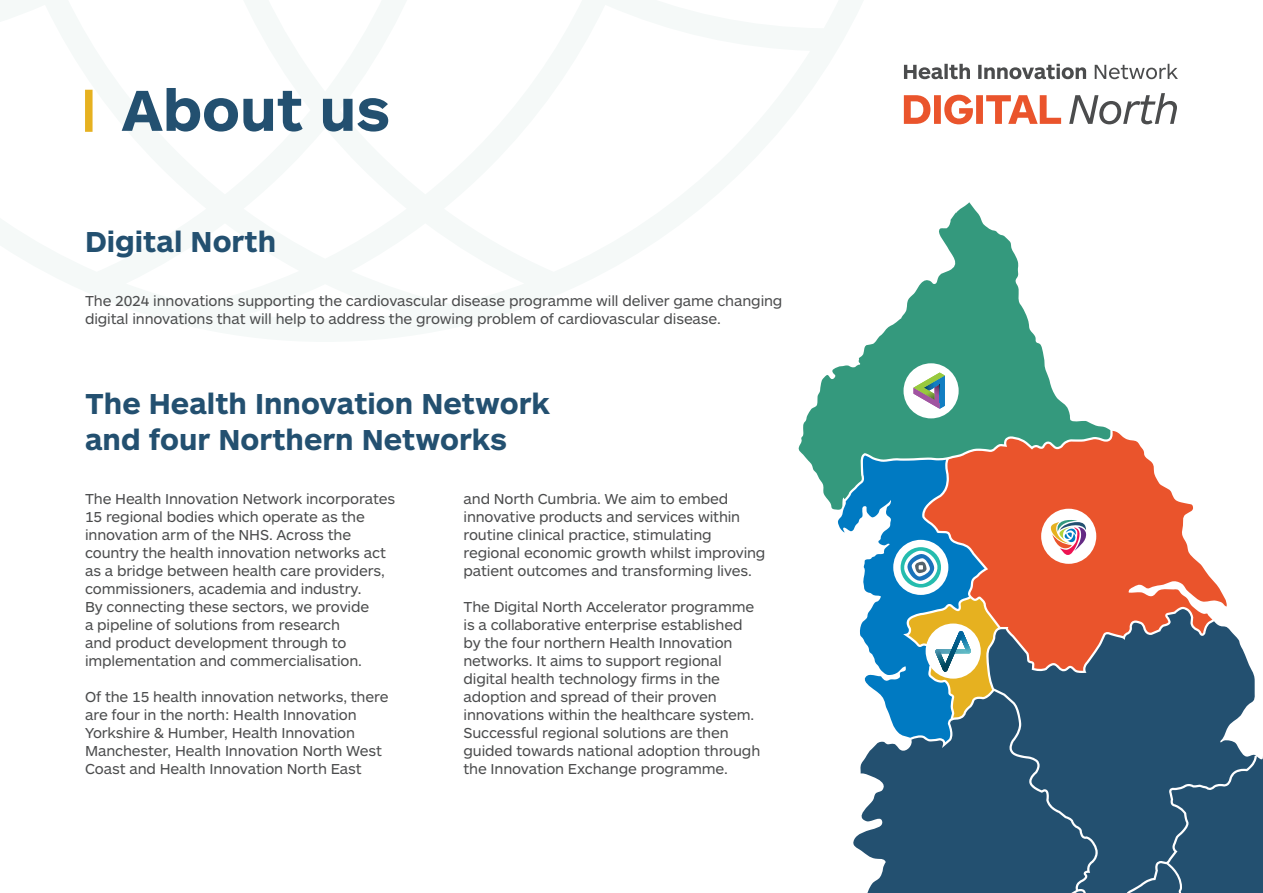
<style>
.page{position:relative;width:1263px;height:893px;background:#fff}
.page>*{position:absolute;margin:0;border:0;box-sizing:border-box;transform-origin:0 0}
.t1{font:700 60px "ARS Maquette";color:#235070}
.t2{font:700 30px/36px "ARS Maquette";color:#235070}
.t3{font:15px/18px "ARS Maquette";letter-spacing:-.01em;color:#4b4c4d}
</style>
<div class="page">
<hr style="left:1262px;top:0;width:1px;height:893px;background:#d4e5e1">
<svg style="left:904px;top:95px;width:157px;height:29px"></svg>
<svg style="left:1069px;top:93px;width:108px;height:31px"></svg>
<svg style="left:904px;top:64px;width:66px;height:15px"></svg>
<svg style="left:978px;top:64px;width:108px;height:15px"></svg>
<svg style="left:1095px;top:64px;width:83px;height:15px"></svg>
<svg style="left:853px;top:742px;width:135px;height:151px;background:#446a85"></svg>
<div style="left:988px;top:627px;width:267px;height:266px;background:#235070"></div>
<svg style="left:798px;top:202px;width:312px;height:308px"></svg>
<svg style="left:924px;top:431px;width:303px;height:240px;fill:#ea542c"></svg>
<div style="left:1037px;top:716px;width:226px;height:177px;background:#235070"></div>
<div style="left:1041px;top:509px;width:55px;height:55px;background:#fff;border-radius:50%"></div>
<svg style="left:1050px;top:520px;width:37px;height:35px"></svg>
<div style="left:903px;top:363px;width:56px;height:55px;background:#fff;border-radius:50%"></div>
<svg style="left:913px;top:373px;width:32px;height:36px"></svg>
<svg style="left:837px;top:455px;width:161px;height:287px"></svg>
<div style="left:85px;top:90px;width:8px;height:42px;background:#e6b120"></div>
<p class="t1" style="left:122px;top:71px;width:270px">About us</p>
<p class="t2" style="left:85px;top:222px;width:193px">Digital North</p>
<p class="t3" style="left:85px;top:291px;width:699px">The 2024 innovations supporting the cardiovascular disease programme will deliver game changing digital innovations that will help to address the growing problem of cardiovascular disease.</p>
<p class="t2" style="left:85px;top:384px;width:467px">The Health Innovation Network and four Northern Networks</p>
<p class="t3" style="left:85px;top:489px;width:312px">The Health Innovation Network incorporates 15 regional bodies which operate as the innovation arm of the NHS. Across the country the health innovation networks act as a bridge between health care providers, commissioners, academia and industry.<br>By connecting these sectors, we provide<br>a pipeline of solutions from research<br>and product development through to implementation and commercialisation.</p>
<p class="t3" style="left:85px;top:687px;width:305px">Of the 15 health innovation networks, there are four in the north: Health Innovation Yorkshire &amp; Humber, Health Innovation Manchester, Health Innovation North West Coast and Health Innovation North East</p>
<p class="t3" style="left:463px;top:489px;width:303px">and North Cumbria. We aim to embed innovative products and services within routine clinical practice, stimulating regional economic growth whilst improving patient outcomes and transforming lives.</p>
<p class="t3" style="left:463px;top:597px;width:298px">The Digital North Accelerator programme is a collaborative enterprise established by the four northern Health Innovation networks. It aims to support regional digital health technology firms in the adoption and spread of their proven innovations within the healthcare system.<br>Successful regional solutions are then guided towards national adoption through the Innovation Exchange programme.</p>
</div>
